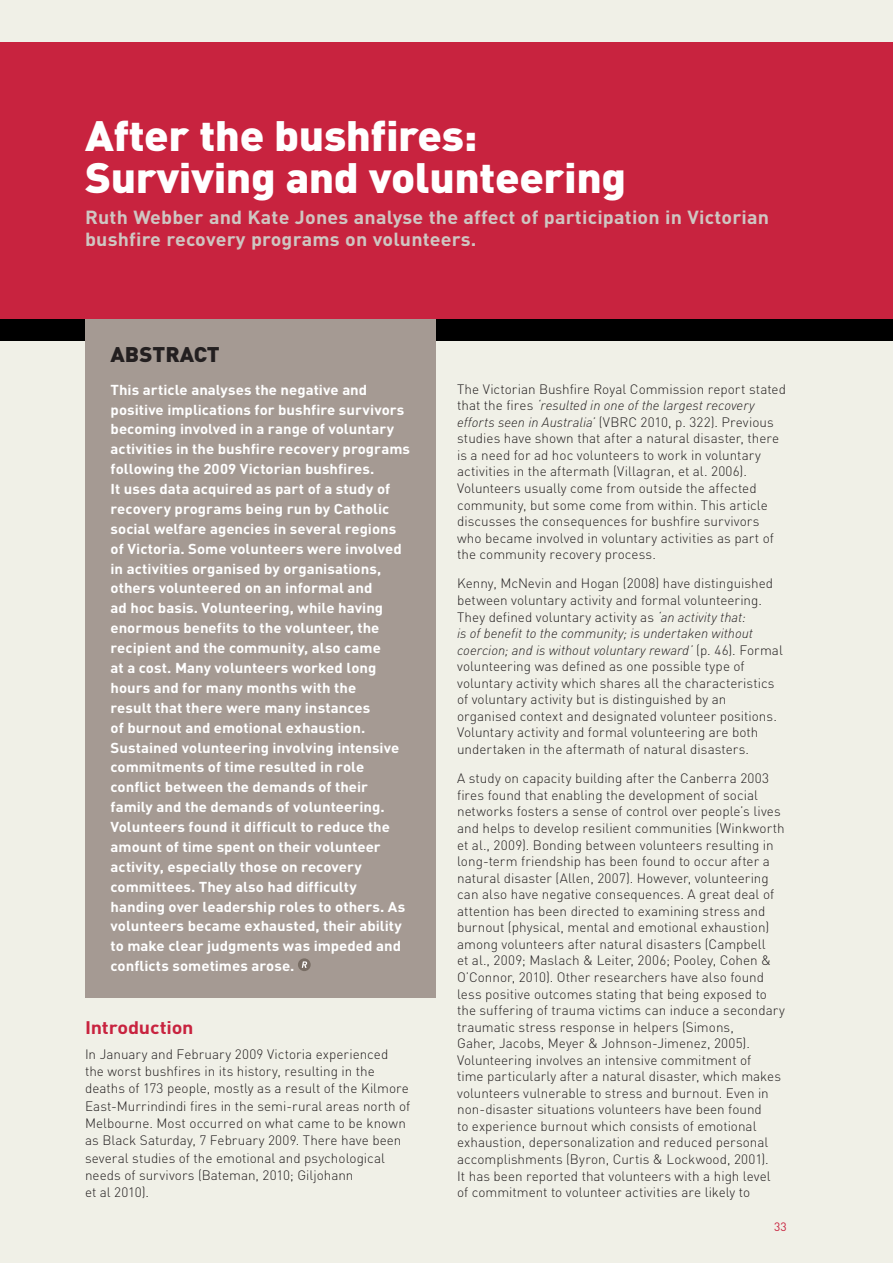
<style>
.page{position:relative;width:893px;height:1263px;background:#f0f0e7}
.page>*{position:absolute;margin:0;border:0;box-sizing:border-box;transform-origin:0 0}
.t1{font:900 42px/42px "DIN";letter-spacing:-.01em;color:#fff;scale:1.05 1}
.t2{font:900 21px "DIN";color:#231f20;scale:1.05 1}
.t3{font:700 18.75px/22.5px "DIN";letter-spacing:.01em;color:#cfc6c2;scale:1.05 1}
.t4{font:700 18px "DIN";letter-spacing:-.01em;color:#c8233f;scale:1.1 1}
.t5{font:700 14.25px/20px "DIN";color:#fff;scale:1.05 1}
.t6{font:300 13.5px/16.5px "DIN";color:#231f20}
.t7{font:italic 300 13.5px/16.5px "DINOT";color:#231f20}
.t8{font:12px "DIN";color:#c8233f}
.s1{font-family:"DIN";font-style:normal}
.s2{font-family:"DINOT";font-style:italic}
</style>
<div class="page">
<div style="left:0;top:319px;width:893px;height:21px;background:#000"></div>
<div style="left:0;top:43px;width:893px;height:276px;background:#c8233f"></div>
<div style="left:85px;top:319px;width:351px;height:679px;background:#a59a93"></div>
<div style="left:298px;top:958px;width:13px;height:13px;background:#786d64;border-radius:50%"></div>
<svg style="left:302px;top:961px;width:5px;height:7px"></svg>
<h1 class="t1" style="left:85px;top:112px;width:517px">After the bushfires:<br>Surviving and volunteering</h1>
<h3 class="t3" style="left:85px;top:205px;width:653px">Ruth Webber and Kate Jones analyse the affect of participation in Victorian bushfire recovery programs on volunteers.</h3>
<h2 class="t2" style="left:111px;top:340px;width:106px">ABSTRACT</h2>
<p class="t5" style="left:111px;top:379px;width:287px">This article analyses the negative and positive implications for bushfire survivors becoming involved in a range of voluntary activities in the bushfire recovery programs following the 2009 Victorian bushfires.<br>It uses data acquired as part of a study of recovery programs being run by Catholic social welfare agencies in several regions of Victoria. Some volunteers were involved in activities organised by organisations, others volunteered on an informal and<br>ad hoc basis. Volunteering, while having enormous benefits to the volunteer, the recipient and the community, also came<br>at a cost. Many volunteers worked long hours and for many months with the<br>result that there were many instances<br>of burnout and emotional exhaustion.<br>Sustained volunteering involving intensive commitments of time resulted in role conflict between the demands of their family and the demands of volunteering.<br>Volunteers found it difficult to reduce the amount of time spent on their volunteer activity, especially those on recovery committees. They also had difficulty handing over leadership roles to others. As volunteers became exhausted, their ability to make clear judgments was impeded and conflicts sometimes arose.</p>
<h3 class="t4" style="left:85px;top:1016px;width:100px">Introduction</h3>
<p class="t6" style="left:85px;top:1045px;width:327px;line-height:17.2px">In January and February 2009 Victoria experienced the worst bushfires in its history, resulting in the deaths of 173 people, mostly as a result of the Kilmore East-Murrindindi fires in the semi-rural areas north of Melbourne. Most occurred on what came to be known as Black Saturday, 7 February 2009. There have been several studies of the emotional and psychological needs of survivors (Bateman, 2010; Giljohann<br>et al 2010).</p>
<p class="t6" style="left:457px;top:380px;width:330px">The Victorian Bushfire Royal Commission report stated</p>
<p class="t7" style="left:457px;top:397px;width:299px"><span class="s1">that the fires</span> ‘resulted in one of the largest recovery</p>
<p class="t6" style="left:457px;top:413px;width:323px"><span class="s2">efforts seen in Australia’</span> (VBRC 2010, p. 322). Previous studies have shown that after a natural disaster, there is a need for ad hoc volunteers to work in voluntary activities in the aftermath (Villagran, et al. 2006).<br>Volunteers usually come from outside the affected community, but some come from within. This article discusses the consequences for bushfire survivors who became involved in voluntary activities as part of the community recovery process.</p>
<p class="t6" style="left:457px;top:575px;width:318px">Kenny, McNevin and Hogan (2008) have distinguished between voluntary activity and formal volunteering.<br>They defined voluntary activity as <span class="s2">‘an activity that:</span></p>
<p class="t7" style="left:457px;top:625px;width:327px">is of benefit to the community; is undertaken without coercion; and is without voluntary reward’ <span class="s1">(p. 46). Formal</span></p>
<p class="t6" style="left:457px;top:658px;width:321px">volunteering was defined as one possible type of voluntary activity which shares all the characteristics of voluntary activity but is distinguished by an organised context and designated volunteer positions.<br>Voluntary activity and formal volunteering are both undertaken in the aftermath of natural disasters.</p>
<p class="t6" style="left:457px;top:770px;width:329px">A study on capacity building after the Canberra 2003 fires found that enabling the development of social networks fosters a sense of control over people’s lives and helps to develop resilient communities (Winkworth et al., 2009). Bonding between volunteers resulting in long-term friendship has been found to occur after a natural disaster (Allen, 2007). However, volunteering can also have negative consequences. A great deal of attention has been directed to examining stress and burnout (physical, mental and emotional exhaustion) among volunteers after natural disasters (Campbell<br>et al., 2009; Maslach &amp; Leiter, 2006; Pooley, Cohen &amp; O’Connor, 2010). Other researchers have also found less positive outcomes stating that being exposed to the suffering of trauma victims can induce a secondary traumatic stress response in helpers (Simons,<br>Gaher, Jacobs, Meyer &amp; Johnson-Jimenez, 2005).<br>Volunteering involves an intensive commitment of<br>time particularly after a natural disaster, which makes volunteers vulnerable to stress and burnout. Even in non-disaster situations volunteers have been found<br>to experience burnout which consists of emotional exhaustion, depersonalization and reduced personal accomplishments (Byron, Curtis &amp; Lockwood, 2001).<br>It has been reported that volunteers with a high level of commitment to volunteer activities are likely to</p>
<p class="t8" style="left:774px;top:1219px;width:14px">33</p>
</div>
